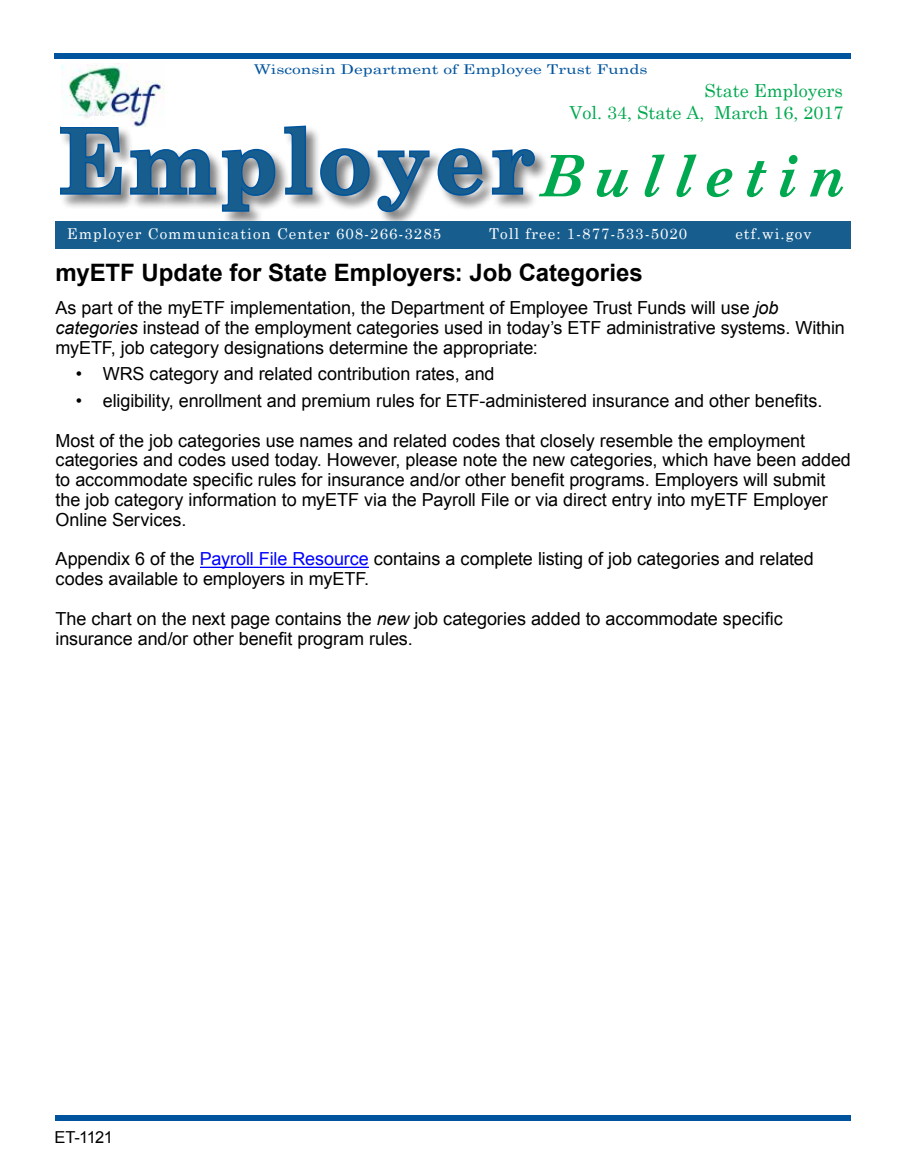
<style>
.page{position:relative;width:905px;height:1175px;background:#fff}
.page>*{position:absolute;margin:0;border:0;box-sizing:border-box;transform-origin:0 0}
.t1{font:700 90px "Century Schoolbook";letter-spacing:.05em;color:#175e8f}
.H2_cc{font:700 24px "Arial";color:#000}
.Body_text_space_afte{font:18px/19.8px "Arial";letter-spacing:-.005em;color:#000}
.t2{font:18px "Century Schoolbook";color:#00a94f}
.Numbered_list_INSIDE{font:16.5px "Arial";letter-spacing:-.04em;color:#000}
.t3{font:15px "Century Schoolbook";letter-spacing:.07em;color:#fff}
.t4{font:13.5px "Century Schoolbook";color:#00549e;scale:1.29 1}
.s1{font-style:italic;font-size:57.3px;color:#00a94f}
.s2{font-style:italic}
.s3{color:#00f}
</style>
<div class="page">
<div style="left:54px;top:54px;width:796px;height:5px;background:#00549e"></div>
<div style="left:56px;top:1115px;width:794px;height:5px;background:#00549e"></div>
<div style="left:59px;top:125px;width:490px;height:102px;background:#000;opacity:.5"></div>
<svg style="left:59px;top:125px;width:478px;height:89px"></svg>
<div style="left:56px;top:221px;width:794px;height:27px;background:#175e8f"></div>
<hr style="left:200px;top:566px;width:169px;height:2px;background:#00f">
<img style="left:61px;top:64px;width:103px;height:62px">
<p class="t4" style="left:254px;top:58px;width:307px">Wisconsin Department of Employee Trust Funds</p>
<p class="t2" style="left:704px;top:75px;width:140px">State Employers</p>
<p class="t2" style="left:569px;top:97px;width:276px">Vol. 34, State A, March 16, 2017</p>
<h1 class="t1" style="left:58px;top:91px;width:794px">Employer<span class="s1">Bulletin</span></h1>
<p class="t3" style="left:67px;top:221px;width:375px">Employer Communication Center 608-266-3285</p>
<p class="t3" style="left:489px;top:221px;width:200px">Toll free: 1-877-533-5020</p>
<p class="t3" style="left:735px;top:221px;width:78px">etf.wi.gov</p>
<p class="H2_cc" style="left:56px;top:255px;width:589px">myETF Update for State Employers: Job Categories</p>
<p class="Body_text_space_afte" style="left:56px;top:298px;width:791px">As part of the myETF implementation, the Department of Employee Trust Funds will use <span class="s2">job categories</span> instead of the employment categories used in today’s ETF administrative systems. Within myETF, job category designations determine the appropriate:</p>
<p class="Body_text_space_afte" style="left:76px;top:364px;width:420px">• WRS category and related contribution rates, and</p>
<p class="Body_text_space_afte" style="left:76px;top:390px;width:748px">• eligibility, enrollment and premium rules for ETF-administered insurance and other benefits.</p>
<p class="Body_text_space_afte" style="left:56px;top:430px;width:797px">Most of the job categories use names and related codes that closely resemble the employment categories and codes used today. However, please note the new categories, which have been added to accommodate specific rules for insurance and/or other benefit programs. Employers will submit the job category information to myETF via the Payroll File or via direct entry into myETF Employer Online Services.</p>
<p class="Body_text_space_afte" style="left:56px;top:549px;width:759px">Appendix 6 of the <span class="s3">Payroll File Resource</span> contains a complete listing of job categories and related codes available to employers in myETF.</p>
<p class="Body_text_space_afte" style="left:56px;top:608px;width:728px">The chart on the next page contains the <span class="s2">new</span> job categories added to accommodate specific insurance and/or other benefit program rules.</p>
<p class="Numbered_list_INSIDE" style="left:54px;top:1125px;width:60px">ET-1121</p>
</div>
